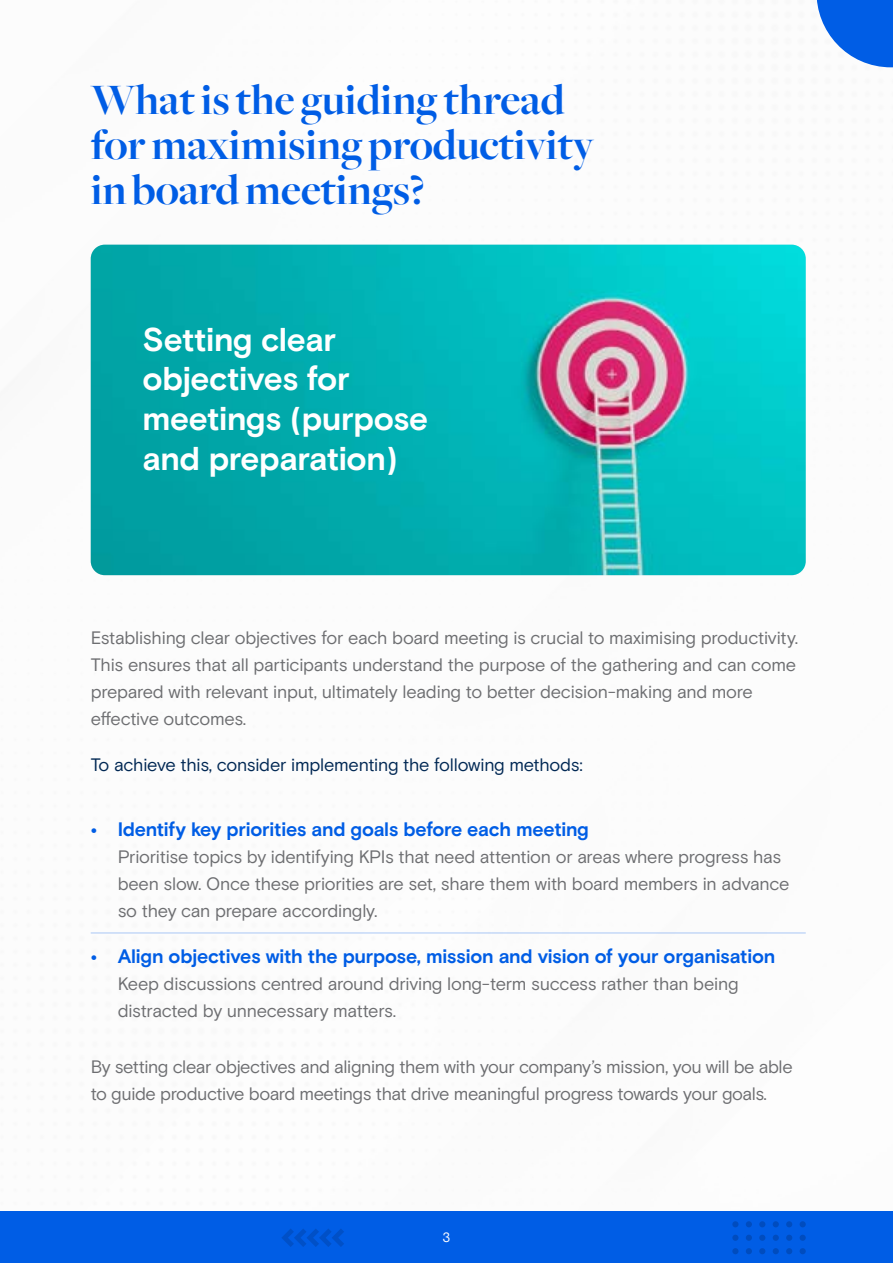
<style>
.page{position:relative;width:893px;height:1263px;background:#fff}
.page>*{position:absolute;margin:0;border:0;box-sizing:border-box;transform-origin:0 0}
.t1{font:700 45px/45px "Freight Big";color:#005de5}
.t2{font:700 33px/39.6px "Basis Grotesque Pro";letter-spacing:-.01em;color:#fff}
.t3{font:700 19.5px "Basis Grotesque Pro";letter-spacing:-.01em;color:#005de5}
.t4{font:18px/27px "Basis Grotesque Pro";letter-spacing:-.02em;color:#6d6e71}
.t5{font:18px "Basis Grotesque Pro";letter-spacing:-.015em;color:#002753}
.t6{font:13.5px "Basis Grotesque Pro";color:#fff}
</style>
<div class="page">
<img style="left:91px;top:245px;width:715px;height:330px">
<svg style="left:816px;top:0;width:77px;height:67px"></svg>
<hr style="left:91px;top:932px;width:715px;height:2px;background:#c7dbfa">
<div style="left:0;top:1210px;width:893px;height:53px;background:#005de5"></div>
<svg style="left:800px;top:1248px;width:6px;height:6px"></svg>
<svg style="left:786px;top:1248px;width:6px;height:6px"></svg>
<svg style="left:773px;top:1248px;width:6px;height:6px"></svg>
<svg style="left:759px;top:1248px;width:6px;height:6px"></svg>
<svg style="left:746px;top:1248px;width:6px;height:6px"></svg>
<svg style="left:732px;top:1248px;width:6px;height:6px"></svg>
<svg style="left:800px;top:1235px;width:6px;height:6px"></svg>
<svg style="left:786px;top:1235px;width:6px;height:6px"></svg>
<svg style="left:773px;top:1235px;width:6px;height:6px"></svg>
<svg style="left:759px;top:1235px;width:6px;height:6px"></svg>
<svg style="left:746px;top:1235px;width:6px;height:6px"></svg>
<svg style="left:732px;top:1235px;width:6px;height:6px"></svg>
<svg style="left:800px;top:1221px;width:6px;height:6px"></svg>
<svg style="left:786px;top:1221px;width:6px;height:6px"></svg>
<svg style="left:773px;top:1221px;width:6px;height:6px"></svg>
<svg style="left:759px;top:1221px;width:6px;height:6px"></svg>
<svg style="left:746px;top:1221px;width:6px;height:6px"></svg>
<svg style="left:732px;top:1221px;width:6px;height:6px"></svg>
<svg style="left:282px;top:1229px;width:62px;height:18px"></svg>
<h1 class="t1" style="left:91px;top:79px;width:505px">What is the guiding thread for maximising productivity in board meetings?</h1>
<h2 class="t2" style="left:143px;top:321px;width:287px">Setting clear objectives for meetings (purpose and preparation)</h2>
<p class="t4" style="left:91px;top:625px;width:709px">Establishing clear objectives for each board meeting is crucial to maximising productivity.<br>This ensures that all participants understand the purpose of the gathering and can come prepared with relevant input, ultimately leading to better decision-making and more effective outcomes.</p>
<p class="t5" style="left:91px;top:754px;width:494px">To achieve this, consider implementing the following methods:</p>
<p class="t3" style="left:91px;top:817px;width:500px">• Identify key priorities and goals before each meeting</p>
<p class="t4" style="left:118px;top:843px;width:673px">Prioritise topics by identifying KPIs that need attention or areas where progress has been slow. Once these priorities are set, share them with board members in advance so they can prepare accordingly.</p>
<p class="t3" style="left:91px;top:944px;width:686px">• Align objectives with the purpose, mission and vision of your organisation</p>
<p class="t4" style="left:118px;top:970px;width:622px">Keep discussions centred around driving long-term success rather than being distracted by unnecessary matters.</p>
<p class="t4" style="left:91px;top:1053px;width:703px">By setting clear objectives and aligning them with your company’s mission, you will be able to guide productive board meetings that drive meaningful progress towards your goals.</p>
<p class="t6" style="left:442px;top:1229px;width:9px">3</p>
</div>
